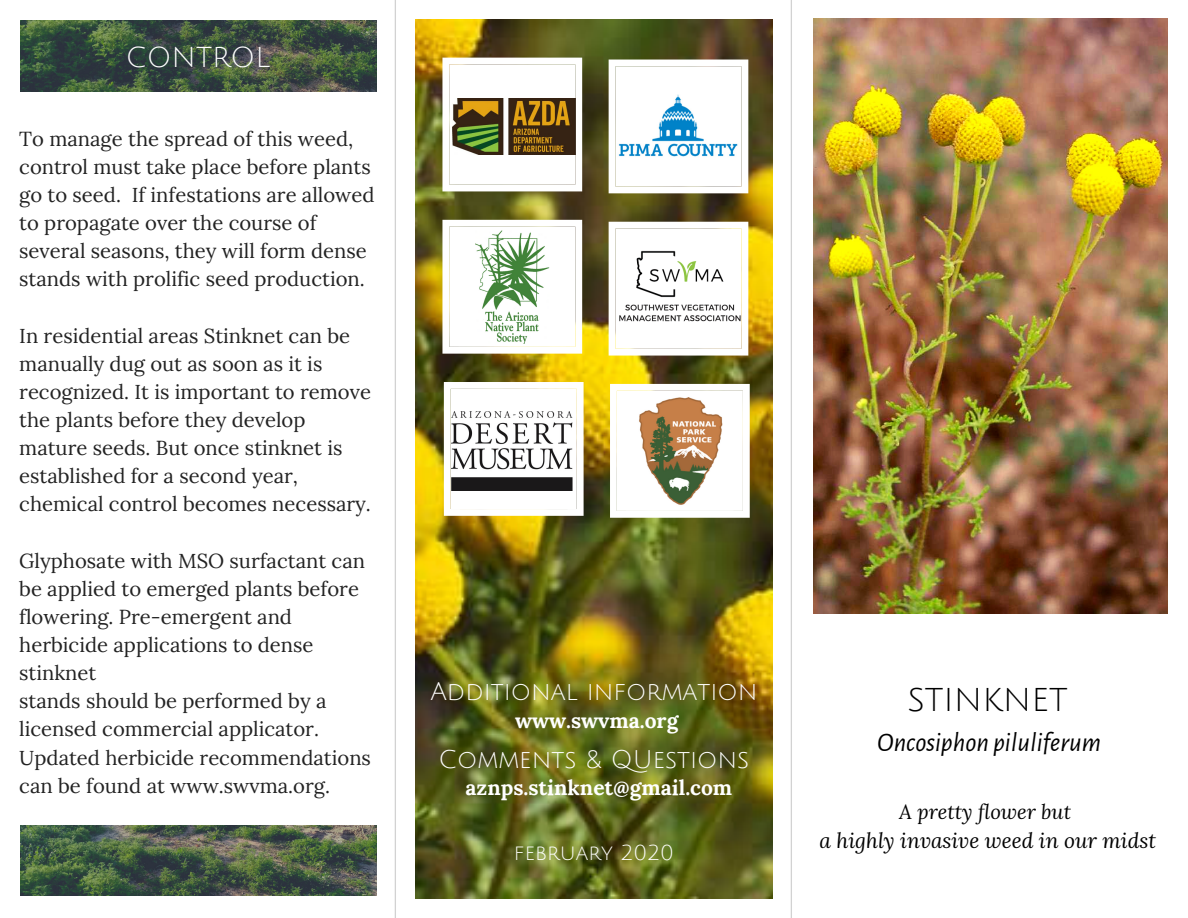
<style>
.page{position:relative;width:1188px;height:918px;background:#fff}
.page>*{position:absolute;margin:0;border:0;box-sizing:border-box;transform-origin:0 0}
.t1{font:36px "Julius Sans One";color:#000}
.t2{font:28.05px "Julius Sans One";color:#fff}
.t3{font:italic 27px "Alegreya Sans";color:#000}
.t4{font:24.9px "Julius Sans One";color:#fff}
.t5{font:700 21px "Lora";color:#fff}
.t6{font:italic 21px "Lora";color:#000}
.t7{font:21px "Julius Sans One";color:#fff}
.t8{font:20.25px/28.2px "Lora";color:#222}
.t9{font:italic 20.25px "Lora";color:#000}
</style>
<div class="page">
<img style="left:20px;top:0;width:1148px;height:918px">
<img style="left:813px;top:19px;width:355px;height:595px">
<img style="left:416px;top:19px;width:357px;height:879px">
<img style="left:20px;top:21px;width:357px;height:71px">
<img style="left:20px;top:826px;width:357px;height:69px">
<div style="left:813px;top:641px;width:357px;height:254px;background:#fff"></div>
<svg style="left:442px;top:58px;width:140px;height:133px"></svg>
<svg style="left:609px;top:60px;width:139px;height:133px"></svg>
<svg style="left:442px;top:220px;width:140px;height:134px"></svg>
<svg style="left:609px;top:222px;width:139px;height:134px"></svg>
<svg style="left:444px;top:382px;width:140px;height:134px"></svg>
<svg style="left:610px;top:384px;width:140px;height:134px"></svg>
<img style="left:475px;top:231px;width:74px;height:112px">
<img style="left:453px;top:98px;width:122px;height:57px">
<img style="left:619px;top:251px;width:122px;height:72px">
<img style="left:452px;top:411px;width:120px;height:79px">
<img style="left:638px;top:396px;width:84px;height:110px">
<img style="left:617px;top:94px;width:123px;height:64px">
<h2 class="t2" style="left:126px;top:43px;width:146px">CONTROL</h2>
<p class="t8" style="left:19px;top:124px;width:357px">To manage the spread of this weed, control must take place before plants go to seed. If infestations are allowed to propagate over the course of several seasons, they will form dense stands with prolific seed production.</p>
<p class="t8" style="left:19px;top:321px;width:353px">In residential areas Stinknet can be manually dug out as soon as it is recognized. It is important to remove the plants before they develop mature seeds. But once stinknet is established for a second year, chemical control becomes necessary.</p>
<p class="t8" style="left:19px;top:546px;width:353px">Glyphosate with MSO surfactant can be applied to emerged plants before flowering. Pre-emergent and herbicide applications to dense stinknet<br>stands should be performed by a licensed commercial applicator.<br>Updated herbicide recommendations can be found at www.swvma.org.</p>
<p class="t4" style="left:430px;top:679px;width:329px">Additional information</p>
<p class="t5" style="left:515px;top:707px;width:165px">www.swvma.org</p>
<p class="t4" style="left:439px;top:746px;width:312px">Comments &amp; QUestions</p>
<p class="t5" style="left:466px;top:774px;width:268px">aznps.stinknet@gmail.com</p>
<p class="t7" style="left:514px;top:842px;width:162px">february 2020</p>
<h1 class="t1" style="left:907px;top:680px;width:162px">stinknet</h1>
<h3 class="t3" style="left:877px;top:727px;width:226px">Oncosiphon piluliferum</h3>
<p class="t9" style="left:899px;top:798px;width:174px">A pretty flower but</p>
<p class="t6" style="left:819px;top:826px;width:338px">a highly invasive weed in our midst</p>
</div>
